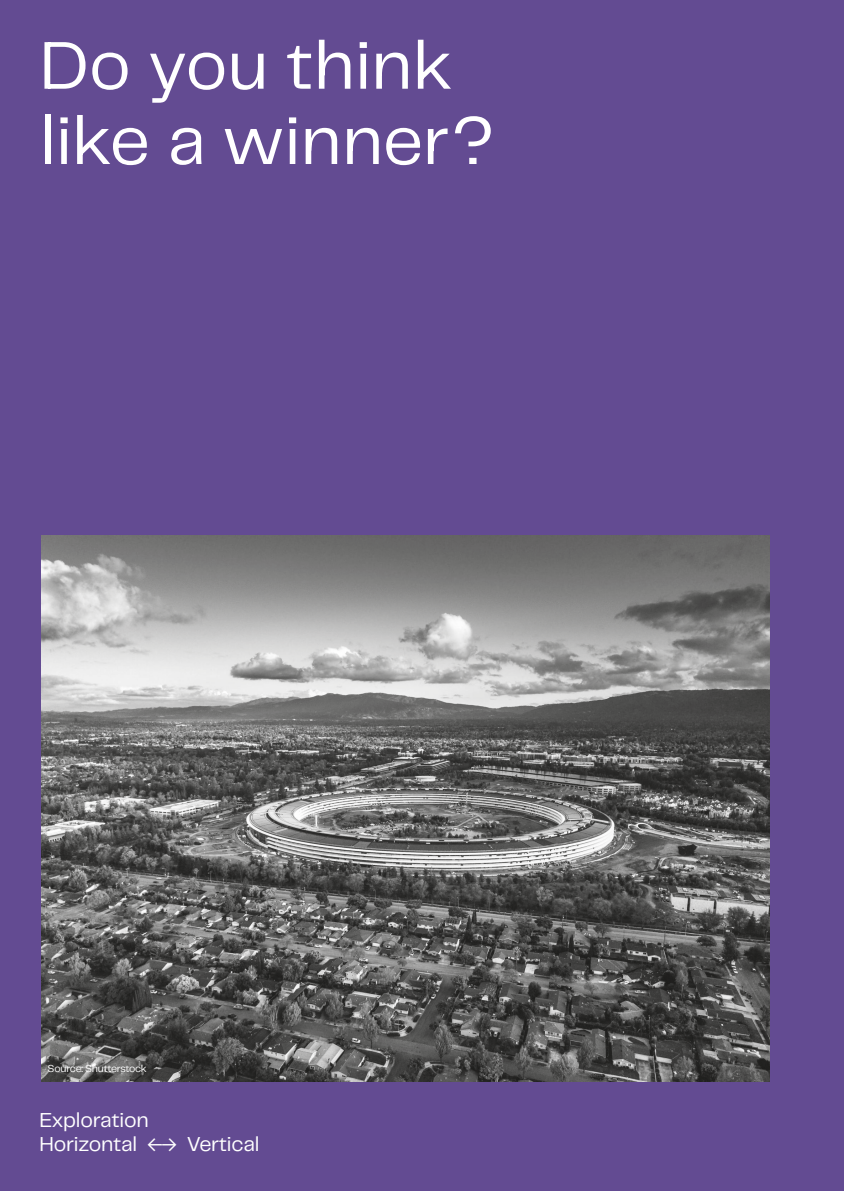
<style>
.page{position:relative;width:844px;height:1191px;background:#fff}
.page>*{position:absolute;margin:0;border:0;box-sizing:border-box;transform-origin:0 0}
.Header_W{font:70px/75.2px "Telegraf";color:#fff}
.Brødtekst{font:21px "Telegraf";letter-spacing:-.01em;color:#fff}
.t1{font:10.5px "Telegraf";letter-spacing:-.03em;color:#fff}
</style>
<div class="page">
<div style="left:0;top:0;width:843px;height:1191px;background:#634b92"></div>
<img style="left:42px;top:536px;width:727px;height:545px">
<p class="Header_W" style="left:40px;top:25px;width:456px">Do you think like a winner?</p>
<p class="t1" style="left:48px;top:1061px;width:101px">Source: Shutterstock</p>
<p class="Brødtekst" style="left:39px;top:1106px;width:111px">Exploration</p>
<p class="Brødtekst" style="left:39px;top:1130px;width:222px">Horizontal ←→ Vertical</p>
</div>
